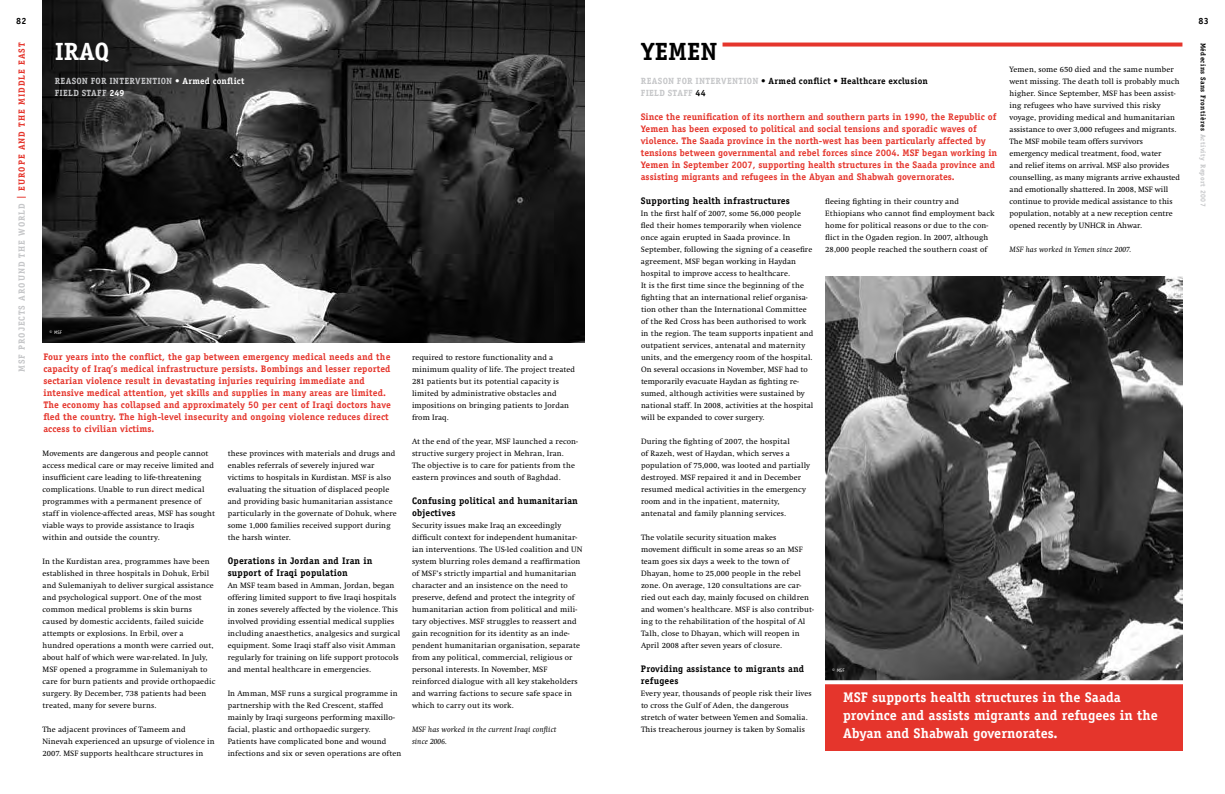
<style>
.page{position:relative;width:1225px;height:794px;background:#fff}
.page>*{position:absolute;margin:0;border:0;box-sizing:border-box;transform-origin:0 0}
.t1{font:700 25px "Officina Serif";color:#000}
.t2{font:700 25px "Officina Serif";color:#fff}
.t3{font:700 14px/18px "Officina Serif";letter-spacing:.005em;color:#fff}
.t4{font:700 9.5px/12px "Officina Serif";letter-spacing:.005em;color:#e5352c}
.t5{font:700 9.5px/12px "Officina Serif";letter-spacing:.02em;color:#000}
.t6{font:700 9px "Officina Serif";letter-spacing:.1em;color:#c5c6c8}
.t7{font:700 9px/12px "Officina Serif";letter-spacing:.025em;color:#000}
.t8{font:700 9px/12px "Officina Serif";letter-spacing:.03em;color:#c5c6c8}
.t9{font:700 9px "Officina Serif";color:#fff}
.t10{font:8px/12px "Swift";letter-spacing:.015em;color:#000}
.t11{font:italic 8px/12px "Swift";letter-spacing:.015em;color:#000}
.t12{font:700 7px "Officina Serif";letter-spacing:.06em;color:#000}
.t13{font:5px "Officina Sans";letter-spacing:.005em;color:#fff}
.s1{color:#e5352c}
.s2{color:#fff}
.s3{color:#c5c6c8}
</style>
<div class="page">
<hr style="left:112px;top:43px;width:473px;height:4px;background:#262626">
<img style="left:43px;top:0;width:541px;height:342px">
<svg style="left:722px;top:43px;width:460px;height:4px;background:#e74c44"></svg>
<img style="left:825px;top:276px;width:357px;height:404px">
<div style="left:825px;top:684px;width:357px;height:66px;background:#e5352c"></div>
<svg style="left:825px;top:680px;width:358px;height:1px"></svg>
<p class="t7" style="left:16px;top:15px;width:12px">82</p>
<p class="t6" style="left:16px;top:372px;width:331px;rotate:-90deg">MSF PROJECTS AROUND THE WORLD <span class="s1">| Europe and the Middle East</span></p>
<h1 class="t2" style="left:55px;top:36px;width:54px">IRAQ</h1>
<p class="t8" style="left:55px;top:75px;width:191px">Reason for Intervention <span class="s2">• Armed conflict<br></span>Field Staff</p>
<p class="t9" style="left:110px;top:87px;width:16px">249</p>
<p class="t6" style="left:16px;top:451px;width:249px;rotate:-90deg"><span class="s1">AfricA |</span> Asia and the Caucasus <span class="s1">|</span> The Americas</p>
<p class="t13" style="left:50px;top:329px;width:14px">© MSF</p>
<p class="t4" style="left:43px;top:351px;width:349px">Four years into the conflict, the gap between emergency medical needs and the capacity of Iraq’s medical infrastructure persists. Bombings and lesser reported sectarian violence result in devastating injuries requiring immediate and intensive medical attention, yet skills and supplies in many areas are limited.<br>The economy has collapsed and approximately 50 per cent of Iraqi doctors have fled the country. The high-level insecurity and ongoing violence reduces direct access to civilian victims.</p>
<p class="t10" style="left:228px;top:448px;width:170px">these provinces with materials and drugs and enables referrals of severely injured war victims to hospitals in Kurdistan. MSF is also evaluating the situation of displaced people and providing basic humanitarian assistance particularly in the governate of Dohuk, where some 1,000 families received support during the harsh winter.</p>
<p class="t5" style="left:228px;top:555px;width:146px">Operations in Jordan and Iran in support of Iraqi population</p>
<p class="t10" style="left:228px;top:580px;width:174px">An MSF team based in Amman, Jordan, began offering limited support to five Iraqi hospitals in zones severely affected by the violence. This involved providing essential medical supplies including anaesthetics, analgesics and surgical equipment. Some Iraqi staff also visit Amman regularly for training on life support protocols and mental healthcare in emergencies.</p>
<p class="t10" style="left:228px;top:688px;width:175px">In Amman, MSF runs a surgical programme in partnership with the Red Crescent, staffed mainly by Iraqi surgeons performing maxillo&shy;facial, plastic and orthopaedic surgery.<br>Patients have complicated bone and wound infections and six or seven operations are often</p>
<p class="t10" style="left:42px;top:448px;width:174px">Movements are dangerous and people cannot access medical care or may receive limited and insufficient care leading to life-threatening complications. Unable to run direct medical programmes with a permanent presence of staff in violence-affected areas, MSF has sought viable ways to provide assistance to Iraqis within and outside the country.</p>
<p class="t10" style="left:42px;top:556px;width:174px">In the Kurdistan area, programmes have been established in three hospitals in Dohuk, Erbil and Sulemaniyah to deliver surgical assistance and psychological support. One of the most common medical problems is skin burns caused by domestic accidents, failed suicide attempts or explosions. In Erbil, over a hundred operations a month were carried out, about half of which were war-related. In July, MSF opened a programme in Sulemaniyah to care for burn patients and provide orthopaedic surgery. By December, 738 patients had been treated, many for severe burns.</p>
<p class="t10" style="left:42px;top:724px;width:174px">The adjacent provinces of Tameem and<br>Ninevah experienced an upsurge of violence in<br>2007. MSF supports healthcare structures in</p>
<p class="t10" style="left:412px;top:352px;width:165px">required to restore functionality and a minimum quality of life. The project treated 281 patients but its potential capacity is limited by administrative obstacles and impositions on bringing patients to Jordan from Iraq.</p>
<p class="t10" style="left:412px;top:436px;width:167px">At the end of the year, MSF launched a recon&shy;structive surgery project in Mehran, Iran.<br>The objective is to care for patients from the eastern provinces and south of Baghdad.</p>
<p class="t5" style="left:412px;top:495px;width:167px">Confusing political and humanitarian objectives</p>
<p class="t10" style="left:412px;top:520px;width:172px">Security issues make Iraq an exceedingly difficult context for independent humanitar&shy;ian interventions. The US-led coalition and UN system blurring roles demand a reaffirmation of MSF’s strictly impartial and humanitarian character and an insistence on the need to preserve, defend and protect the integrity of humanitarian action from political and mili&shy;tary objectives. MSF struggles to reassert and gain recognition for its identity as an inde&shy;pendent humanitarian organisation, separate from any political, commercial, religious or personal interests. In November, MSF reinforced dialogue with all key stakeholders and warring factions to secure safe space in which to carry out its work.</p>
<p class="t11" style="left:412px;top:724px;width:146px">MSF has worked in the current Iraqi conflict since 2006.</p>
<h1 class="t1" style="left:641px;top:36px;width:78px">Yemen</h1>
<p class="t7" style="left:641px;top:75px;width:288px"><span class="s3">Reason for Intervention</span> • Armed conflict • Healthcare exclusion<br><span class="s3">Field Staff</span></p>
<p class="t10" style="left:1009px;top:64px;width:172px">Yemen, some 650 died and the same number went missing. The death toll is probably much higher. Since September, MSF has been assist&shy;ing refugees who have survived this risky voyage, providing medical and humanitarian assistance to over 3,000 refugees and migrants.<br>The MSF mobile team offers survivors emergency medical treatment, food, water<br>and relief items on arrival. MSF also provides counselling, as many migrants arrive exhausted and emotionally shattered. In 2008, MSF will continue to provide medical assistance to this population, notably at a new reception centre opened recently by UNHCR in Ahwar.</p>
<p class="t11" style="left:1009px;top:244px;width:123px">MSF has worked in Yemen since 2007.</p>
<p class="t7" style="left:695px;top:87px;width:12px">44</p>
<p class="t4" style="left:641px;top:111px;width:358px">Since the reunification of its northern and southern parts in 1990, the Republic of Yemen has been exposed to political and social tensions and sporadic waves of violence. The Saada province in the north-west has been particularly affected by tensions between governmental and rebel forces since 2004. MSF began working in Yemen in September 2007, supporting health structures in the Saada province and assisting migrants and refugees in the Abyan and Shabwah governorates.</p>
<p class="t5" style="left:641px;top:195px;width:150px">Supporting health infrastructures</p>
<p class="t10" style="left:641px;top:208px;width:174px">In the first half of 2007, some 56,000 people fled their homes temporarily when violence once again erupted in Saada province. In September, following the signing of a ceasefire agreement, MSF began working in Haydan hospital to improve access to healthcare.<br>It is the first time since the beginning of the fighting that an international relief organisa&shy;tion other than the International Committee of the Red Cross has been authorised to work in the region. The team supports inpatient and outpatient services, antenatal and maternity units, and the emergency room of the hospital.<br>On several occasions in November, MSF had to temporarily evacuate Haydan as fighting re&shy;sumed, although activities were sustained by national staff. In 2008, activities at the hospital will be expanded to cover surgery.</p>
<p class="t10" style="left:641px;top:436px;width:171px">During the fighting of 2007, the hospital<br>of Razeh, west of Haydan, which serves a population of 75,000, was looted and partially destroyed. MSF repaired it and in December resumed medical activities in the emergency room and in the inpatient, maternity, antenatal and family planning services.</p>
<p class="t10" style="left:641px;top:532px;width:174px">The volatile security situation makes movement difficult in some areas so an MSF team goes six days a week to the town of Dhayan, home to 25,000 people in the rebel zone. On average, 120 consultations are car&shy;ried out each day, mainly focused on children and women’s healthcare. MSF is also contribut&shy;ing to the rehabilitation of the hospital of Al Talh, close to Dhayan, which will reopen in April 2008 after seven years of closure.</p>
<p class="t5" style="left:641px;top:663px;width:165px">Providing assistance to migrants and refugees</p>
<p class="t10" style="left:641px;top:688px;width:172px">Every year, thousands of people risk their lives to cross the Gulf of Aden, the dangerous stretch of water between Yemen and Somalia.<br>This treacherous journey is taken by Somalis</p>
<h2 class="t3" style="left:843px;top:688px;width:316px">MSF supports health structures in the Saada province and assists migrants and refugees in the<br>Abyan and Shabwah governorates.</h2>
<p class="t10" style="left:825px;top:196px;width:171px">fleeing fighting in their country and Ethiopians who cannot find employment back home for political reasons or due to the con&shy;flict in the Ogaden region. In 2007, although 28,000 people reached the southern coast of</p>
<p class="t13" style="left:832px;top:667px;width:14px">© MSF</p>
<p class="t7" style="left:1198px;top:15px;width:12px">83</p>
<p class="t12" style="left:1207px;top:43px;width:165px;rotate:90deg">Médecins Sans Frontières <span class="s3">Activity Report 2007</span></p>
</div>
